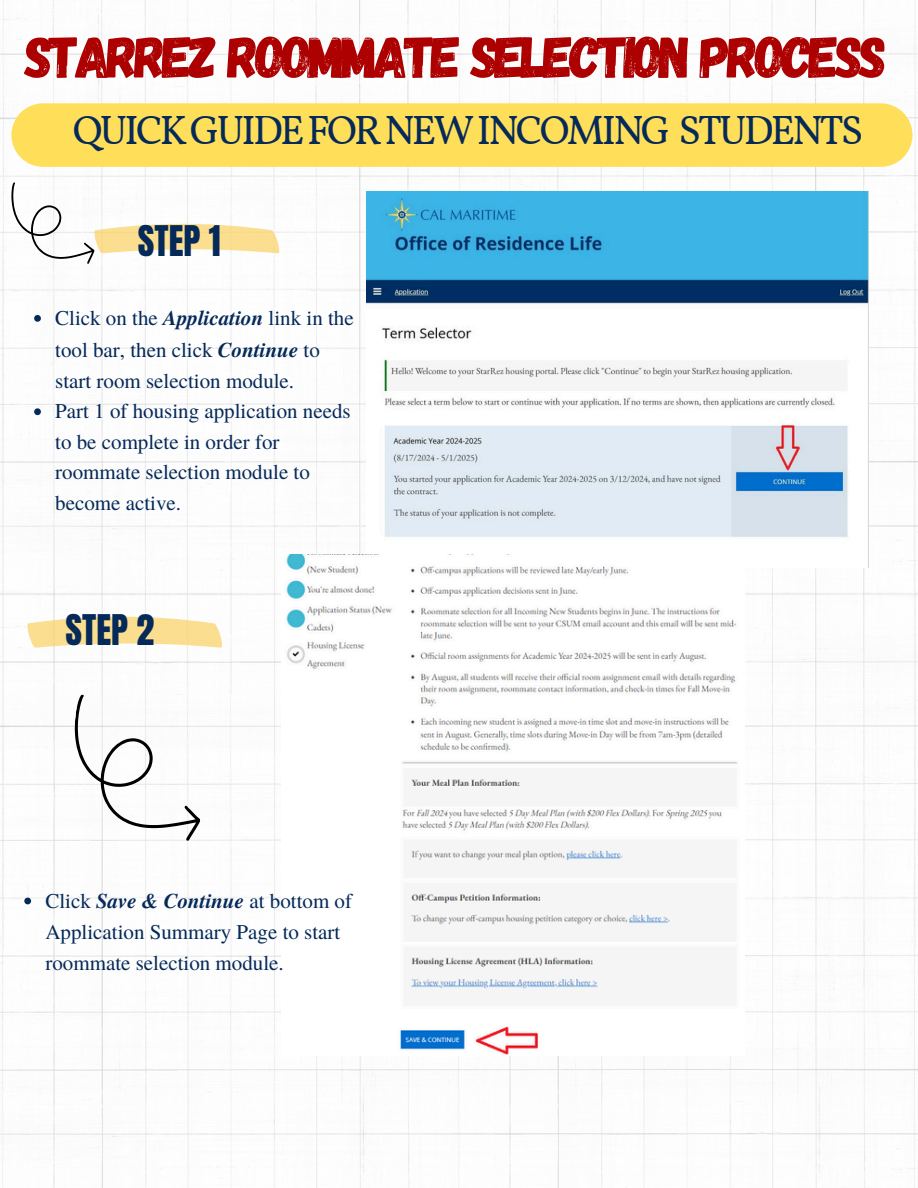
<style>
.page{position:relative;width:918px;height:1188px;background:#fff}
.page>*{position:absolute;margin:0;border:0;box-sizing:border-box;transform-origin:0 0}
.t1{font:58.5px "Gagalin";letter-spacing:-.07em;color:#ad0000}
.t2{font:40.8px "Vollkorn";letter-spacing:-.07em;color:#052959}
.t3{font:36px "Anton";color:#052959}
.t4{font:21px/30.3px "Te X Gyre Termes";color:#052959}
.s1{font-weight:700;font-style:italic}
</style>
<div class="page">
<img style="left:0;top:0;width:918px;height:1188px">
<svg style="left:27px;top:617px;width:196px;height:31px"></svg>
<svg style="left:11px;top:182px;width:269px;height:81px"></svg>
<img style="left:367px;top:192px;width:502px;height:375px">
<div style="left:11px;top:103px;width:901px;height:64px;background:#ffde59"></div>
<img style="left:282px;top:555px;width:462px;height:500px">
<svg style="left:34px;top:315px;width:7px;height:7px"></svg>
<svg style="left:34px;top:408px;width:7px;height:7px"></svg>
<svg style="left:63px;top:694px;width:150px;height:148px"></svg>
<svg style="left:24px;top:898px;width:7px;height:6px"></svg>
<p class="t1" style="left:25px;top:19px;width:864px">STARREZ ROOMMATE SELECTION PROCESS</p>
<p class="t2" style="left:73px;top:105px;width:792px">QUICKGUIDEFORNEWINCOMING STUDENTS</p>
<p class="t3" style="left:138px;top:215px;width:84px">STEP 1</p>
<p class="t4" style="left:55px;top:301px;width:300px;line-height:31.5px">Click on the <span class="s1">Application</span> link in the tool bar, then click <span class="s1">Continue</span> to start room selection module.</p>
<p class="t4" style="left:55px;top:395px;width:297px">Part 1 of housing application needs to be complete in order for roommate selection module to become active.</p>
<h3 class="t3" style="left:66px;top:604px;width:90px">STEP 2</h3>
<p class="t4" style="left:45px;top:884px;width:308px;line-height:30.9px">Click <span class="s1">Save &amp; Continue</span> at bottom of<br>Application Summary Page to start roommate selection module.</p>
</div>
